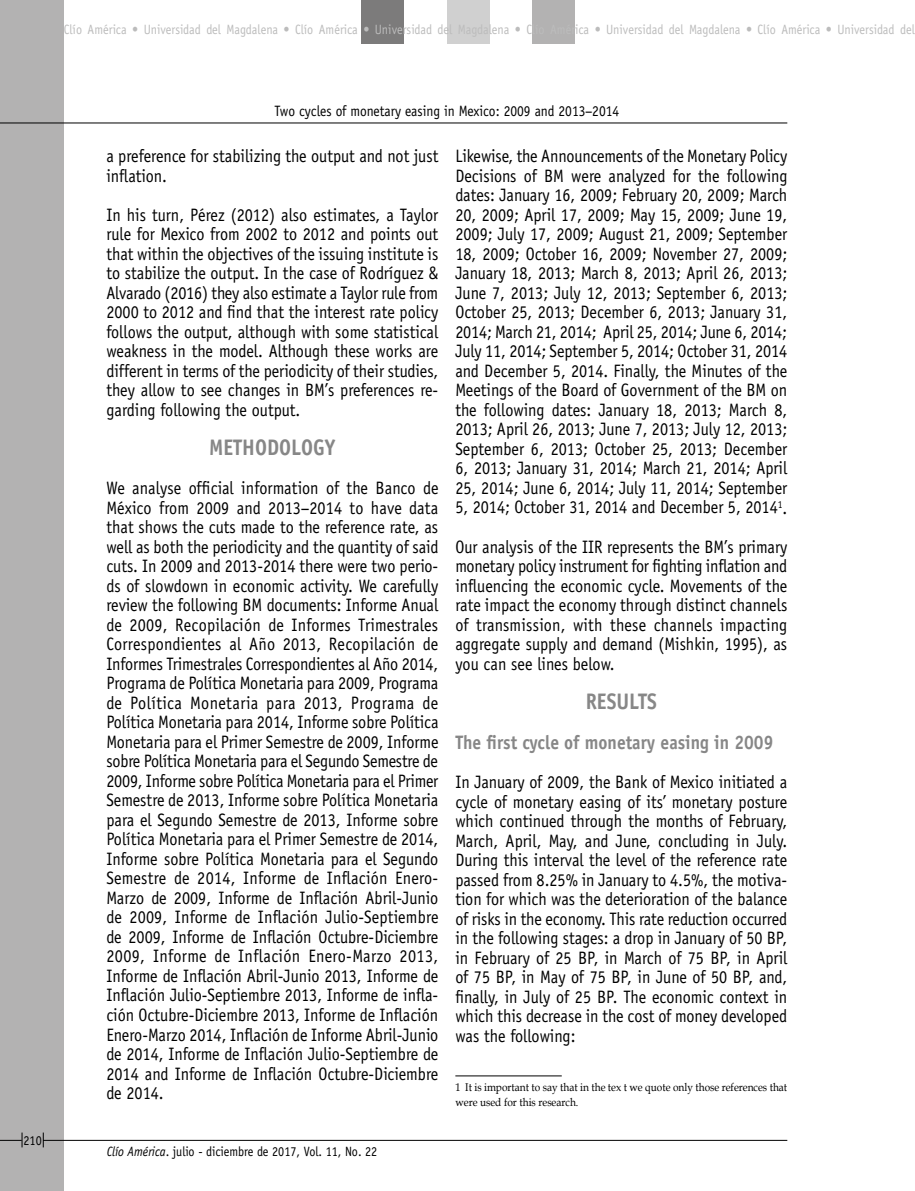
<style>
.page{position:relative;width:915px;height:1191px;background:#fff}
.page>*{position:absolute;margin:0;border:0;box-sizing:border-box;transform-origin:0 0}
.t1{font:700 22.5px "Officina Sans";color:#878787;scale:.9 1}
.t2{font:700 19.5px "Officina Sans";color:#878787;scale:.9 1}
.t3{font:18px/19.5px "Officina Sans";color:#000;text-align:justify;scale:.9 1}
.t4{font:15px "Officina Sans";color:#000;scale:.9 1}
.t5{font:13.5px "Officina Sans";color:#bcbcbc;scale:.9 1}
.t6{font:13.5px "Officina Sans";color:#000;scale:.9 1}
.t7{font:11.25px/15px "Book Antiqua";color:#000;scale:.9 1}
.s1{font-style:italic}
</style>
<div class="page">
<div style="left:0;top:0;width:64px;height:1191px;background:#b3b2b2"></div>
<hr style="left:43px;top:1140px;width:744px;height:1px;background:#000">
<svg style="left:43px;top:1132px;width:1px;height:15px"></svg>
<svg style="left:0;top:1132px;width:23px;height:15px"></svg>
<div style="left:361px;top:0;width:43px;height:44px;background:#7c7b7b"></div>
<div style="left:531px;top:0;width:43px;height:44px;background:#b3b2b2"></div>
<div style="left:446px;top:0;width:43px;height:44px;background:#d0d0d0"></div>
<hr style="left:0;top:123px;width:787px;height:1px;background:#000">
<hr style="left:455px;top:1075px;width:106px;height:1px;background:#000">
<p class="t5" style="left:64px;top:21px;width:946px">Clío América • Universidad del Magdalena • Clío América • Universidad del Magdalena • Clío América • Universidad del Magdalena • Clío América • Universidad del</p>
<p class="t6" style="left:24px;top:1132px;width:22px">210</p>
<p class="t4" style="left:274px;top:102px;width:384px">Two cycles of monetary easing in Mexico: 2009 and 2013−2014</p>
<p class="t3" style="left:106px;top:147px;width:370px">a preference for stabilizing the output and not just inflation.</p>
<p class="t3" style="left:106px;top:205px;width:370px">In his turn, Pérez (2012) also estimates, a Taylor rule for Mexico from 2002 to 2012 and points out that within the objectives of the issuing institute is to stabilize the output. In the case of Rodríguez &amp; Alvarado (2016) they also estimate a Taylor rule from 2000 to 2012 and find that the interest rate policy follows the output, although with some statistical weakness in the model. Although these works are different in terms of the periodicity of their studies, they allow to see changes in BM’s preferences re&shy;garding following the output.</p>
<p class="t1" style="left:209px;top:433px;width:142px">METHODOLOGY</p>
<p class="t3" style="left:106px;top:478px;width:370px">We analyse official information of the Banco de México from 2009 and 2013−2014 to have data that shows the cuts made to the reference rate, as well as both the periodicity and the quantity of said cuts. In 2009 and 2013-2014 there were two perio&shy;ds of slowdown in economic activity. We carefully review the following BM documents: Informe Anual de 2009, Recopilación de Informes Trimestrales Correspondientes al Año 2013, Recopilación de Informes Trimestrales Correspondientes al Año 2014, Programa de Política Monetaria para 2009, Programa de Política Monetaria para 2013, Programa de Política Monetaria para 2014, Informe sobre Política Monetaria para el Primer Semestre de 2009, Informe sobre Política Monetaria para el Segundo Semestre de 2009, Informe sobre Política Monetaria para el Primer Semestre de 2013, Informe sobre Política Monetaria para el Segundo Semestre de 2013, Informe sobre Política Monetaria para el Primer Semestre de 2014, Informe sobre Política Monetaria para el Segundo Semestre de 2014, Informe de Inflación Enero-Marzo de 2009, Informe de Inflación Abril-Junio de 2009, Informe de Inflación Julio-Septiembre de 2009, Informe de Inflación Octubre-Diciembre 2009, Informe de Inflación Enero-Marzo 2013, Informe de Inflación Abril-Junio 2013, Informe de Inflación Julio-Septiembre 2013, Informe de infla&shy;ción Octubre-Diciembre 2013, Informe de Inflación Enero-Marzo 2014, Inflación de Informe Abril-Junio de 2014, Informe de Inflación Julio-Septiembre de 2014 and Informe de Inflación Octubre-Diciembre de 2014.</p>
<p class="t3" style="left:455px;top:146px;width:370px">Likewise, the Announcements of the Monetary Policy Decisions of BM were analyzed for the following dates: January 16, 2009; February 20, 2009; March 20, 2009; April 17, 2009; May 15, 2009; June 19, 2009; July 17, 2009; August 21, 2009; September 18, 2009; October 16, 2009; November 27, 2009; January 18, 2013; March 8, 2013; April 26, 2013; June 7, 2013; July 12, 2013; September 6, 2013; October 25, 2013; December 6, 2013; January 31, 2014; March 21, 2014; April 25, 2014; June 6, 2014; July 11, 2014; September 5, 2014; October 31, 2014 and December 5, 2014. Finally, the Minutes of the Meetings of the Board of Government of the BM on the following dates: January 18, 2013; March 8, 2013; April 26, 2013; June 7, 2013; July 12, 2013; September 6, 2013; October 25, 2013; December 6, 2013; January 31, 2014; March 21, 2014; April 25, 2014; June 6, 2014; July 11, 2014; September 5, 2014; October 31, 2014 and December 5, 2014<sup>1</sup>.</p>
<p class="t3" style="left:455px;top:537px;width:370px">Our analysis of the IIR represents the BM’s primary monetary policy instrument for fighting inflation and influencing the economic cycle. Movements of the rate impact the economy through distinct channels of transmission, with these channels impacting aggregate supply and demand (Mishkin, 1995), as you can see lines below.</p>
<p class="t1" style="left:585px;top:687px;width:81px">RESULTS</p>
<p class="t2" style="left:455px;top:730px;width:355px">The first cycle of monetary easing in 2009</p>
<p class="t3" style="left:455px;top:772px;width:370px">In January of 2009, the Bank of Mexico initiated a cycle of monetary easing of its’ monetary posture which continued through the months of February, March, April, May, and June, concluding in July.<br>During this interval the level of the reference rate passed from 8.25% in January to 4.5%, the motiva&shy;tion for which was the deterioration of the balance of risks in the economy. This rate reduction occurred in the following stages: a drop in January of 50 BP, in February of 25 BP, in March of 75 BP, in April of 75 BP, in May of 75 BP, in June of 50 BP, and, finally, in July of 25 BP. The economic context in which this decrease in the cost of money developed was the following:</p>
<p class="t7" style="left:455px;top:1079px;width:370px">1 It is important to say that in the tex t we quote only those references that were used for this research.</p>
<p class="t6" style="left:107px;top:1144px;width:302px"><span class="s1">Clío América</span>. julio - diciembre de 2017, Vol. 11, No. 22</p>
</div>
